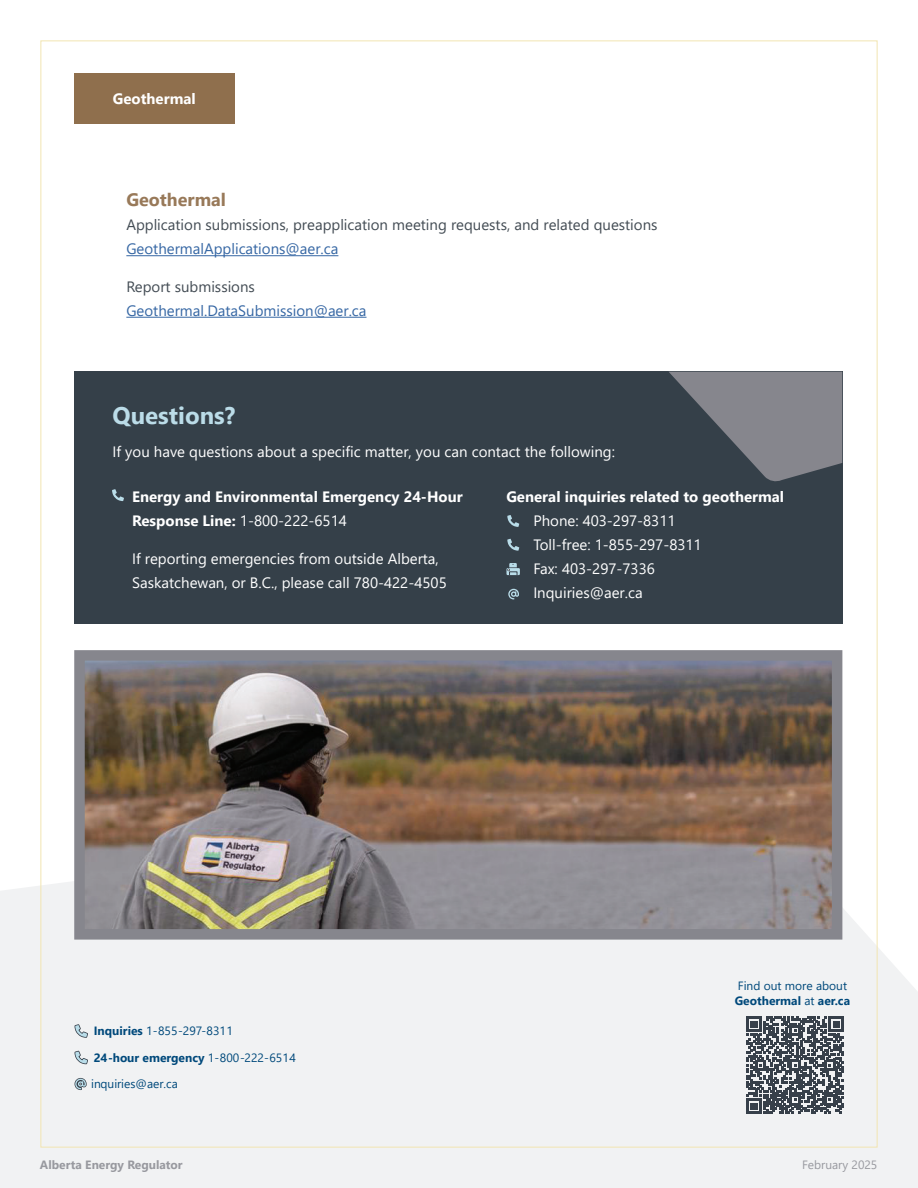
<style>
.page{position:relative;width:918px;height:1188px;background:#fff}
.page>*{position:absolute;margin:0;border:0;box-sizing:border-box;transform-origin:0 0}
.t1{font:700 24px "Segoe UI";color:#bbdce8}
.t2{font:700 18px "Segoe UI";color:#987959}
.t3{font:15px/24px "Segoe UI";color:#fff}
.t4{font:700 15px/24px "Segoe UI";color:#fff}
.t5{font:15px "Segoe UI";color:#434c54}
.t6{font:15px "Segoe UI";color:#3667a4}
.t7{font:12px/14.4px "Segoe UI";color:#00497b}
.t8{font:700 12px "Segoe UI";color:#00497b}
.t9{font:700 12px "Segoe UI";color:#98999f}
.t10{font:12px "Segoe UI";color:#98999f}
.s1{font-weight:400}
.s2{font-weight:700}
</style>
<div class="page">
<svg style="left:0;top:796px;width:918px;height:392px;fill:#f1f2f3"></svg>
<svg style="left:747px;top:1017px;width:97px;height:97px"></svg>
<hr style="left:126px;top:255px;width:212px;height:1px;background:#3667a4">
<hr style="left:126px;top:317px;width:241px;height:1px;background:#3667a4">
<svg style="left:75px;top:1024px;width:13px;height:14px"></svg>
<svg style="left:75px;top:1051px;width:13px;height:13px"></svg>
<svg style="left:75px;top:1078px;width:12px;height:12px"></svg>
<div style="left:74px;top:372px;width:768px;height:252px;background:#354049"></div>
<svg style="left:669px;top:372px;width:173px;height:110px"></svg>
<svg style="left:112px;top:489px;width:12px;height:13px"></svg>
<svg style="left:508px;top:588px;width:11px;height:12px"></svg>
<div style="left:509px;top:562px;width:9px;height:9px;border:1px solid #37404a"></div>
<div style="left:506px;top:567px;width:15px;height:9px;border:1px solid #37404a"></div>
<svg style="left:506px;top:568px;width:14px;height:7px"></svg>
<svg style="left:507px;top:564px;width:10px;height:11px"></svg>
<div style="left:509px;top:571px;width:8px;height:5px;border:1px solid #37404a"></div>
<svg style="left:507px;top:515px;width:13px;height:12px"></svg>
<svg style="left:507px;top:538px;width:13px;height:13px"></svg>
<div style="left:74px;top:74px;width:160px;height:50px;background:#8f6f4d"></div>
<img style="left:85px;top:661px;width:746px;height:268px">
<div style="left:74px;top:650px;width:768px;height:290px;border:10px solid #86868d"></div>
<p class="t4" style="left:113px;top:86px;width:85px">Geothermal</p>
<p class="t2" style="left:126px;top:183px;width:101px">Geothermal</p>
<p class="t5" style="left:126px;top:211px;width:533px">Application submissions, preapplication meeting requests, and related questions</p>
<p class="t6" style="left:126px;top:235px;width:214px">GeothermalApplications@aer.ca</p>
<p class="t5" style="left:126px;top:272px;width:130px">Report submissions</p>
<p class="t6" style="left:126px;top:296px;width:242px">Geothermal.DataSubmission@aer.ca</p>
<h1 class="t1" style="left:113px;top:392px;width:124px">Questions?</h1>
<p class="t3" style="left:112px;top:439px;width:504px">If you have questions about a specific matter, you can contact the following:</p>
<p class="t4" style="left:132px;top:484px;width:332px">Energy and Environmental Emergency 24-Hour<br>Response Line: <span class="s1">1-800-222-6514</span></p>
<p class="t3" style="left:132px;top:545px;width:316px">If reporting emergencies from outside Alberta,<br>Saskatchewan, or B.C., please call 780-422-4505</p>
<p class="t4" style="left:506px;top:484px;width:279px">General inquiries related to geothermal</p>
<p class="t3" style="left:533px;top:507px;width:170px">Phone: 403-297-8311<br>Toll-free: 1-855-297-8311<br>Fax: 403-297-7336<br>Inquiries@aer.ca</p>
<p class="t7" style="left:94px;top:1023px;width:141px"><span class="s2">Inquiries</span> 1-855-297-8311</p>
<p class="t8" style="left:94px;top:1046px;width:204px">24-hour emergency <span class="s1">1-800-222-6514</span></p>
<p class="t7" style="left:91px;top:1076px;width:88px">inquiries@aer.ca</p>
<p class="t7" style="left:735px;top:978px;width:117px">Find out more about<br><span class="s2">Geothermal</span> at <span class="s2">aer.ca</span></p>
<p class="t9" style="left:40px;top:1154px;width:144px">Alberta Energy Regulator</p>
<p class="t10" style="left:802px;top:1154px;width:77px">February 2025</p>
</div>
